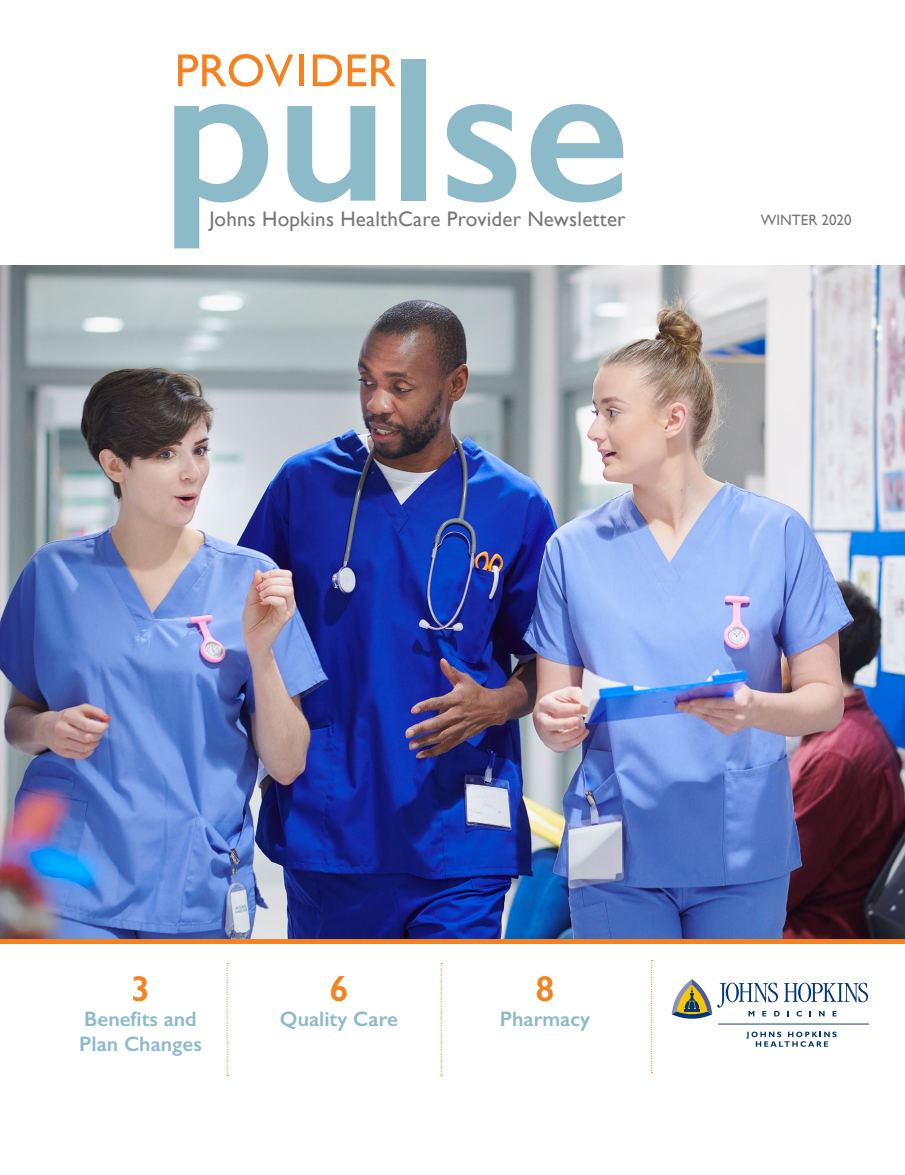
<style>
.page{position:relative;width:905px;height:1175px;background:#fff}
.page>*{position:absolute;margin:0;border:0;box-sizing:border-box;transform-origin:0 0}
.t1{font:600 36px "Gill Sans";color:#f58220}
.t2{font:600 21px/25.2px "Gill Sans";color:#8dbac9}
.t3{font:21px "Gill Sans";letter-spacing:.01em;color:#77787b}
.t4{font:15px "Gill Sans";color:#77787b}
</style>
<div class="page">
<svg style="left:174px;top:104px;width:94px;height:144px"></svg>
<svg style="left:287px;top:106px;width:88px;height:96px"></svg>
<div style="left:401px;top:59px;width:25px;height:142px;background:#8dbac9"></div>
<svg style="left:447px;top:104px;width:69px;height:98px"></svg>
<svg style="left:530px;top:104px;width:93px;height:98px"></svg>
<svg style="left:178px;top:54px;width:115px;height:33px"></svg>
<hr style="left:299px;top:54px;width:4px;height:32px;background:#f58220">
<svg style="left:313px;top:54px;width:29px;height:32px"></svg>
<svg style="left:348px;top:54px;width:47px;height:32px"></svg>
<svg style="left:227px;top:963px;width:1px;height:113px"></svg>
<svg style="left:440px;top:963px;width:2px;height:113px"></svg>
<svg style="left:651px;top:960px;width:1px;height:113px"></svg>
<svg style="left:671px;top:979px;width:197px;height:40px"></svg>
<hr style="left:718px;top:1023px;width:150px;height:1px;background:#043673">
<svg style="left:746px;top:1031px;width:90px;height:15px"></svg>
<img style="left:0;top:265px;width:904px;height:674px">
<div style="left:0;top:939px;width:904px;height:5px;background:#f58220"></div>
<p class="t3" style="left:209px;top:206px;width:417px">Johns Hopkins HealthCare Provider Newsletter</p>
<p class="t4" style="left:760px;top:211px;width:92px">WINTER 2020</p>
<h1 class="t1" style="left:131px;top:966px;width:21px">3</h1>
<p class="t2" style="left:79px;top:1006px;width:124px">Benefits and<br>Plan Changes</p>
<h1 class="t1" style="left:329px;top:966px;width:21px">6</h1>
<p class="t2" style="left:280px;top:1006px;width:119px">Quality Care</p>
<h1 class="t1" style="left:535px;top:966px;width:21px">8</h1>
<p class="t2" style="left:500px;top:1006px;width:92px">Pharmacy</p>
</div>
